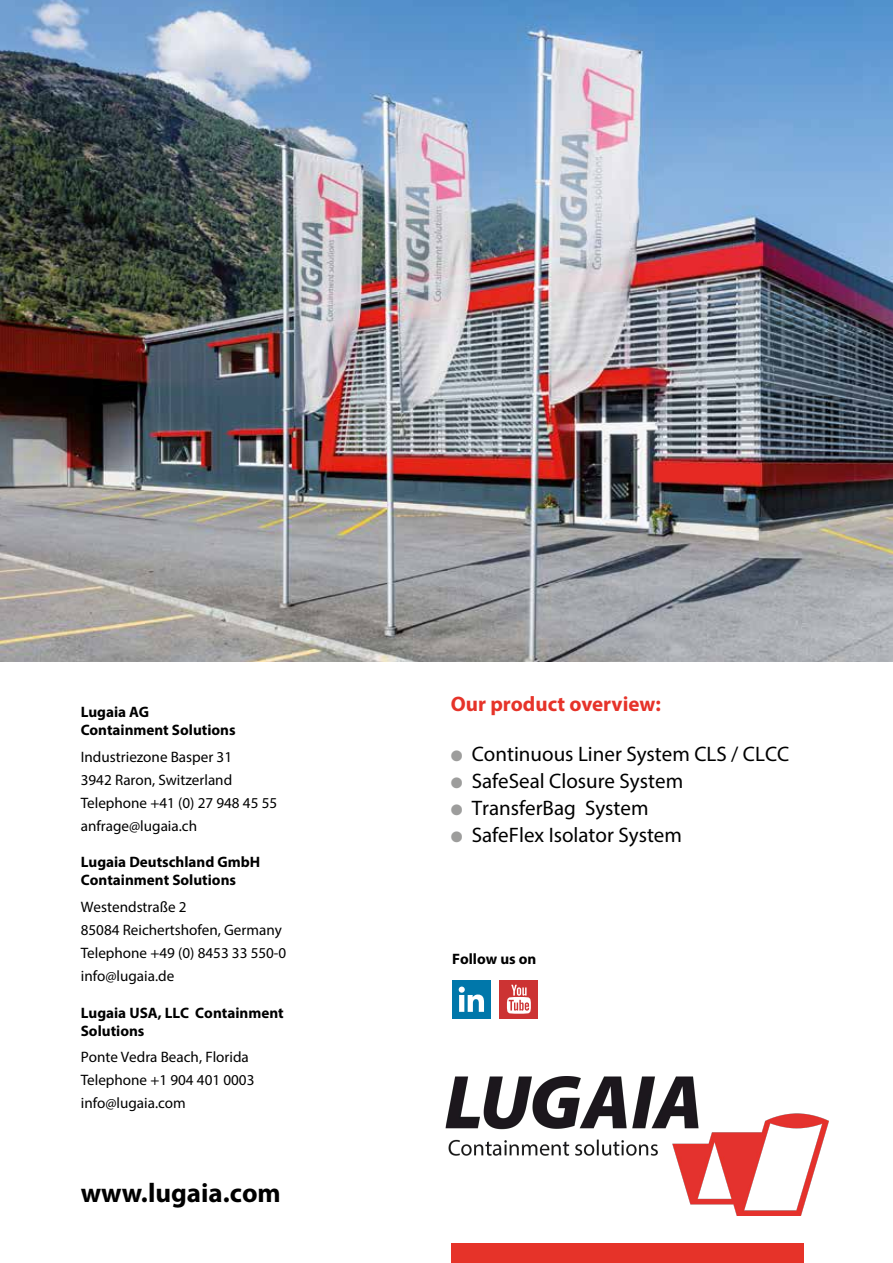
<style>
.page{position:relative;width:893px;height:1263px;background:#fff}
.page>*{position:absolute;margin:0;border:0;box-sizing:border-box;transform-origin:0 0}
.t1{font:700 27px "Myriad Pro";color:#000}
.t2{font:21px "Myriad Pro";color:#000}
.t3{font:700 21px "Myriad Pro";color:#e63329}
.t4{font:15.15px/22.8px "Myriad Pro";color:#000}
.t5{font:700 15.15px/18.1px "Myriad Pro";color:#000}
.s1{color:#9d9d9c}
</style>
<div class="page">
<img style="left:445px;top:1077px;width:383px;height:138px">
<img style="left:0;top:0;width:893px;height:662px">
<div style="left:451px;top:1244px;width:353px;height:19px;background:#e63329"></div>
<div style="left:452px;top:980px;width:39px;height:38px;background:#07a"></div>
<svg style="left:459px;top:986px;width:25px;height:26px"></svg>
<div style="left:500px;top:980px;width:38px;height:38px;background:#c33"></div>
<svg style="left:507px;top:985px;width:24px;height:29px"></svg>
<p class="t5" style="left:81px;top:703px;width:156px">Lugaia AG<br>Containment Solutions</p>
<p class="t4" style="left:81px;top:746px;width:198px">Industriezone Basper 31<br>3942 Raron, Switzerland<br>Telephone +41 (0) 27 948 45 55 anfrage@lugaia.ch</p>
<p class="t5" style="left:81px;top:852px;width:181px">Lugaia Deutschland GmbH<br>Containment Solutions</p>
<p class="t4" style="left:81px;top:895px;width:207px">Westendstraße 2<br>85084 Reichertshofen, Germany<br>Telephone +49 (0) 8453 33 550-0 info@lugaia.de</p>
<p class="t5" style="left:81px;top:1003px;width:205px">Lugaia USA, LLC Containment<br>Solutions</p>
<p class="t4" style="left:81px;top:1046px;width:175px">Ponte Vedra Beach, Florida<br>Telephone +1 904 401 0003 info@lugaia.com</p>
<h1 class="t1" style="left:81px;top:1175px;width:202px">www.lugaia.com</h1>
<h2 class="t3" style="left:451px;top:691px;width:212px">Our product overview:</h2>
<h2 class="t2" style="left:451px;top:741px;width:340px"><span class="s1">●</span> Continuous Liner System CLS / CLCC</h2>
<h2 class="t2" style="left:451px;top:768px;width:234px"><span class="s1">●</span> SafeSeal Closure System</h2>
<h2 class="t2" style="left:451px;top:795px;width:199px"><span class="s1">●</span> TransferBag System</h2>
<h2 class="t2" style="left:451px;top:822px;width:233px"><span class="s1">●</span> SafeFlex Isolator System</h2>
<p class="t5" style="left:452px;top:949px;width:86px">Follow us on</p>
</div>
